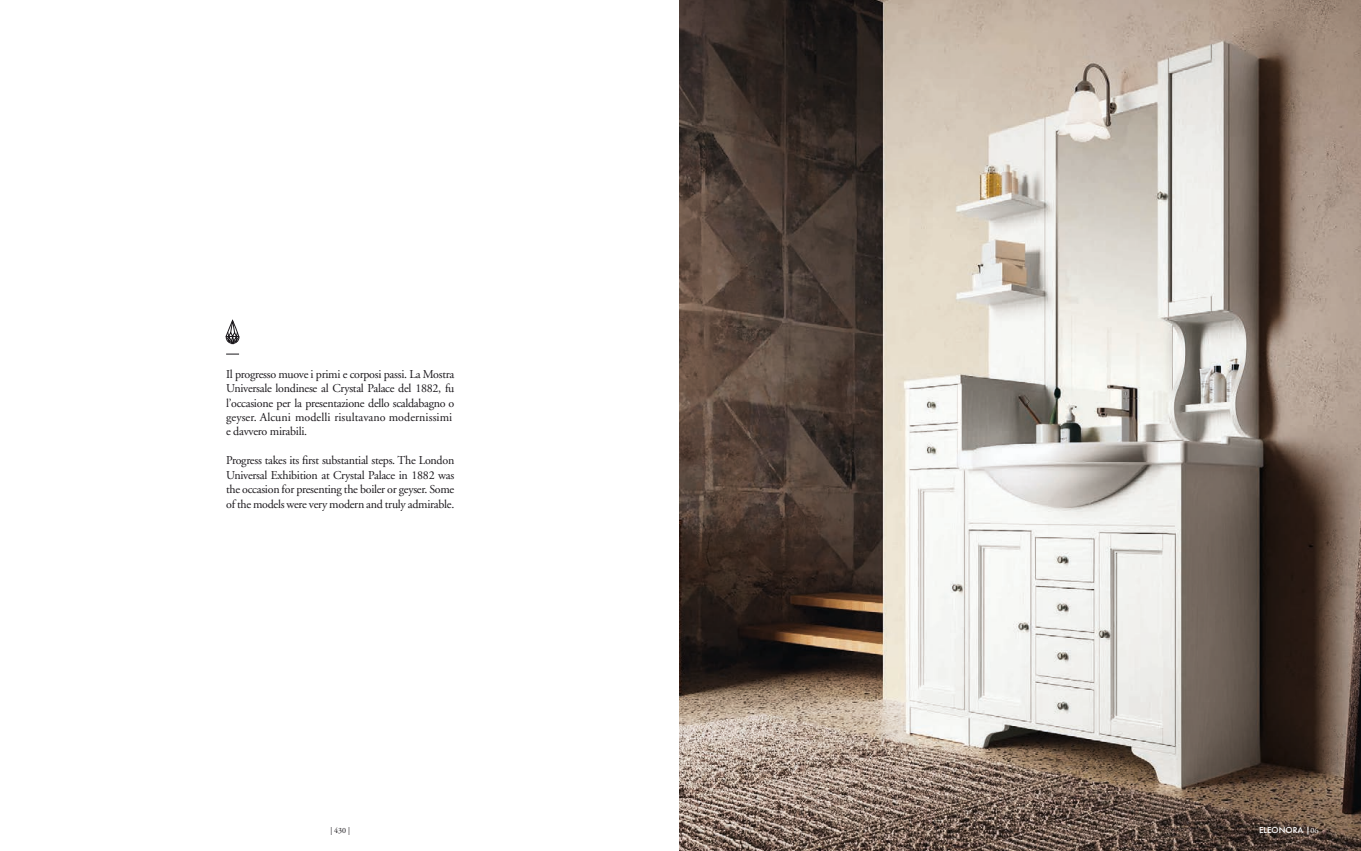
<style>
.page{position:relative;width:1361px;height:851px;background:#fff}
.page>*{position:absolute;margin:0;border:0;box-sizing:border-box;transform-origin:0 0}
.t1{font:12px/14.4px "Adobe Garamond";letter-spacing:-.025em;color:#1b181c}
.t2{font:500 8px "Futura";color:#fff}
.t3{font:8px "Adobe Garamond";color:#1b181c}
.s1{font-family:"Adobe Garamond";font-weight:400}
</style>
<div class="page">
<img style="left:679px;top:0;width:682px;height:850px">
<svg style="left:226px;top:353px;width:13px;height:1px"></svg>
<svg style="left:226px;top:320px;width:13px;height:24px"></svg>
<p class="t1" style="left:226px;top:367px;width:230px">Il progresso muove i primi e corposi passi. La Mostra Universale londinese al Crystal Palace del 1882, fu l’occasione per la presentazione dello scaldabagno o geyser. Alcuni modelli risultavano modernissimi e davvero mirabili.</p>
<p class="t1" style="left:226px;top:453px;width:230px;text-align:justify">Progress takes its first substantial steps. The London Universal Exhibition at Crystal Palace in 1882 was the occasion for presenting the boiler or geyser. Some of the models were very modern and truly admirable.</p>
<p class="t3" style="left:330px;top:825px;width:21px">| 430 |</p>
<p class="t2" style="left:1259px;top:824px;width:61px">ELEONORA |<span class="s1">06</span></p>
</div>
